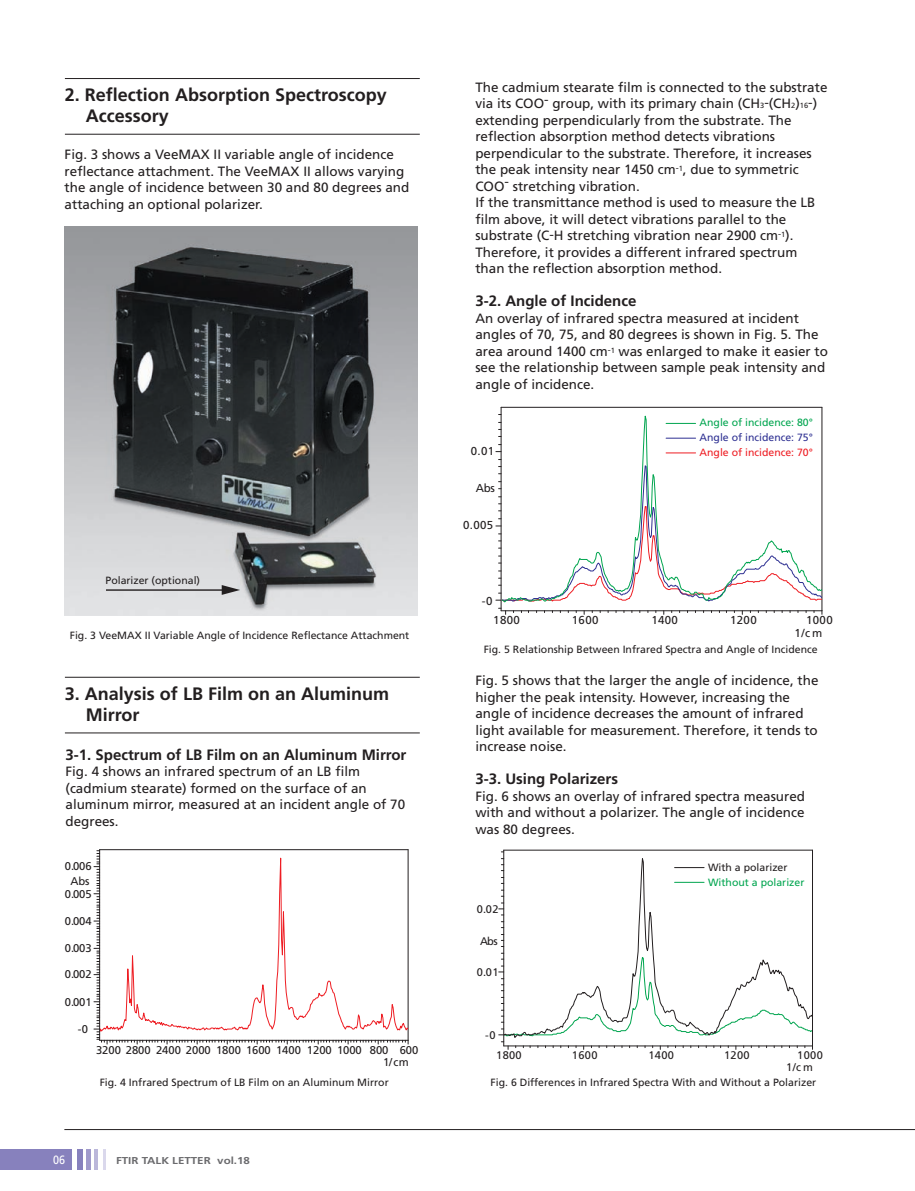
<style>
.page{position:relative;width:915px;height:1191px;background:#fff}
.page>*{position:absolute;margin:0;border:0;box-sizing:border-box;transform-origin:0 0}
.t1{font:700 18px/21px "Frutiger LT Std";color:#231f20}
.t2{font:700 15px "Frutiger LT Std";color:#231f20}
.t3{font:13.5px/16.5px "Frutiger LT Std";color:#231f20}
.t4{font:12px "Frutiger LT Std";color:#fff;scale:.9 1}
.t5{font:11.55px/12.5px "Frutiger LT Std";letter-spacing:.035em;color:#231f20}
.t6{font:11.25px/12.3px "Frutiger LT Std";color:#231f20}
.t7{font:11.1px/12px "Frutiger LT Std";letter-spacing:.03em;color:#231f20}
.t8{font:10.5px "Frutiger LT Std";color:#231f20}
.t9{font:10.5px/15px "Frutiger LT Std";color:#00a54f;text-align:justify}
.t10{font:700 10.05px "Frutiger LT Std";color:#6b6b6e;scale:1.16 1}
.s1{font-size:7.5px}
.s2{color:#2e3092}
.s3{color:#ee1d23}
.s4{color:#231f20}
</style>
<div class="page">
<hr style="left:503px;top:849px;width:309px;height:1px;background:#231f20">
<hr style="left:503px;top:850px;width:1px;height:196px;background:#231f20">
<hr style="left:811px;top:850px;width:1px;height:196px;background:#231f20">
<svg style="left:498px;top:902px;width:5px;height:13px"></svg>
<svg style="left:501px;top:877px;width:2px;height:19px"></svg>
<svg style="left:498px;top:934px;width:314px;height:115px"></svg>
<svg style="left:504px;top:858px;width:307px;height:180px"></svg>
<hr style="left:501px;top:407px;width:320px;height:1px;background:#231f20">
<hr style="left:501px;top:610px;width:320px;height:1px;background:#231f20">
<hr style="left:500px;top:407px;width:1px;height:204px;background:#231f20">
<hr style="left:821px;top:407px;width:1px;height:204px;background:#231f20">
<svg style="left:498px;top:608px;width:8px;height:6px"></svg>
<svg style="left:495px;top:459px;width:7px;height:143px"></svg>
<svg style="left:502px;top:415px;width:318px;height:188px"></svg>
<hr style="left:100px;top:849px;width:308px;height:1px;background:#231f20">
<hr style="left:99px;top:849px;width:1px;height:191px;background:#231f20">
<svg style="left:94px;top:850px;width:314px;height:194px"></svg>
<svg style="left:100px;top:857px;width:307px;height:175px"></svg>
<img style="left:64px;top:226px;width:353px;height:389px">
<hr style="left:106px;top:589px;width:120px;height:2px;background:#231f20">
<svg style="left:222px;top:585px;width:18px;height:10px"></svg>
<hr style="left:65px;top:78px;width:354px;height:1px;background:#231f20">
<hr style="left:65px;top:134px;width:354px;height:1px;background:#231f20">
<hr style="left:65px;top:677px;width:354px;height:1px;background:#231f20">
<hr style="left:65px;top:732px;width:354px;height:1px;background:#231f20">
<hr style="left:64px;top:1129px;width:850px;height:1px;background:#231f20">
<hr style="left:665px;top:423px;width:30px;height:1px;background:#00a54f">
<hr style="left:665px;top:438px;width:30px;height:1px;background:#2e3092">
<hr style="left:665px;top:452px;width:30px;height:1px;background:#ee1d23">
<svg style="left:674px;top:867px;width:29px;height:1px"></svg>
<svg style="left:674px;top:882px;width:29px;height:1px"></svg>
<div style="left:0;top:1149px;width:72px;height:20px;background:#8781bd"></div>
<div style="left:77px;top:1149px;width:6px;height:20px;background:#8781bd"></div>
<hr style="left:86px;top:1149px;width:4px;height:20px;background:#a09acb">
<hr style="left:94px;top:1149px;width:4px;height:20px;background:#bbb7da">
<hr style="left:103px;top:1149px;width:2px;height:20px;background:#dad8ec">
<p class="t1" style="left:86px;top:84px;width:302px;text-indent:-21px">2. Reflection Absorption Spectroscopy<br>Accessory</p>
<p class="t3" style="left:65px;top:146px;width:346px">Fig. 3 shows a VeeMAX II variable angle of incidence reflectance attachment. The VeeMAX II allows varying the angle of incidence between 30 and 80 degrees and attaching an optional polarizer.</p>
<p class="t8" style="left:105px;top:574px;width:96px">Polarizer (optional)</p>
<p class="t8" style="left:70px;top:629px;width:341px">Fig. 3 VeeMAX II Variable Angle of Incidence Reflectance Attachment</p>
<p class="t1" style="left:86px;top:683px;width:305px;text-indent:-21px">3. Analysis of LB Film on an Aluminum<br>Mirror</p>
<p class="t2" style="left:65px;top:745px;width:342px">3-1. Spectrum of LB Film on an Aluminum Mirror</p>
<p class="t3" style="left:65px;top:763px;width:341px">Fig. 4 shows an infrared spectrum of an LB film (cadmium stearate) formed on the surface of an aluminum mirror, measured at an incident angle of 70 degrees.</p>
<p class="t6" style="left:65px;top:859px;width:28px;line-height:14.1px;text-align:center">0.006<br>Abs</p>
<p class="t6" style="left:65px;top:887px;width:28px">0.005</p>
<p class="t6" style="left:65px;top:915px;width:28px">0.004</p>
<p class="t6" style="left:65px;top:942px;width:28px">0.003</p>
<p class="t6" style="left:65px;top:968px;width:28px">0.002</p>
<p class="t6" style="left:65px;top:995px;width:28px">0.001</p>
<p class="t6" style="left:78px;top:1022px;width:12px">-0</p>
<p class="t6" style="left:383px;top:1043px;width:37px;text-indent:-287px">3200 2800 2400 2000 1800 1600 1400 1200 1000 800 600<br>1/cm</p>
<p class="t8" style="left:100px;top:1076px;width:290px">Fig. 4 Infrared Spectrum of LB Film on an Aluminum Mirror</p>
<p class="t4" style="left:53px;top:1153px;width:15px">06</p>
<p class="t10" style="left:116px;top:1154px;width:117px">FTIR TALK LETTER vol.18</p>
<p class="t3" style="left:475px;top:79px;width:353px">The cadmium stearate film is connected to the substrate via its COO- group, with its primary chain (CH<span class="s1">3</span>-(CH<span class="s1">2</span>)<span class="s1">16</span>-) extending perpendicularly from the substrate. The reflection absorption method detects vibrations perpendicular to the substrate. Therefore, it increases the peak intensity near 1450 cm<sup>-</sup><sup>1</sup>, due to symmetric COO- stretching vibration.<br>If the transmittance method is used to measure the LB film above, it will detect vibrations parallel to the substrate (C-H stretching vibration near 2900 cm<sup>-</sup><sup>1</sup>).<br>Therefore, it provides a different infrared spectrum than the reflection absorption method.</p>
<p class="t2" style="left:475px;top:292px;width:162px">3-2. Angle of Incidence</p>
<p class="t3" style="left:475px;top:310px;width:354px">An overlay of infrared spectra measured at incident angles of 70, 75, and 80 degrees is shown in Fig. 5. The area around 1400 cm<sup>-</sup><sup>1</sup> was enlarged to make it easier to see the relationship between sample peak intensity and angle of incidence.</p>
<p class="t5" style="left:470px;top:445px;width:25px">0.01</p>
<p class="t5" style="left:476px;top:481px;width:21px">Abs</p>
<p class="t5" style="left:463px;top:519px;width:32px">0.005</p>
<p class="t5" style="left:481px;top:594px;width:12px">-0</p>
<p class="t9" style="left:699px;top:415px;width:115px">Angle of incidence: 80° <span class="s2">Angle of incidence: 75° </span><span class="s3">Angle of incidence: 70°</span></p>
<p class="t5" style="left:493px;top:614px;width:28px">1800</p>
<p class="t5" style="left:571px;top:614px;width:28px">1600</p>
<p class="t5" style="left:651px;top:614px;width:28px">1400</p>
<p class="t5" style="left:729px;top:614px;width:28px">1200</p>
<p class="t5" style="left:794px;top:614px;width:40px;text-indent:12px">1000<br>1/c m</p>
<p class="t8" style="left:483px;top:643px;width:335px">Fig. 5 Relationship Between Infrared Spectra and Angle of Incidence</p>
<p class="t3" style="left:475px;top:672px;width:344px">Fig. 5 shows that the larger the angle of incidence, the higher the peak intensity. However, increasing the angle of incidence decreases the amount of infrared light available for measurement. Therefore, it tends to increase noise.</p>
<p class="t2" style="left:475px;top:770px;width:144px">3-3. Using Polarizers</p>
<p class="t3" style="left:475px;top:787px;width:331px;text-align:justify">Fig. 6 shows an overlay of infrared spectra measured with and without a polarizer. The angle of incidence was 80 degrees.</p>
<p class="t7" style="left:476px;top:903px;width:23px">0.02</p>
<p class="t7" style="left:480px;top:935px;width:19px">Abs</p>
<p class="t7" style="left:476px;top:966px;width:23px">0.01</p>
<p class="t7" style="left:485px;top:1029px;width:12px">-0</p>
<p class="t9" style="left:707px;top:859px;width:98px"><span class="s4">With a polarizer<br></span>Without a polarizer</p>
<p class="t7" style="left:496px;top:1049px;width:27px">1800</p>
<p class="t7" style="left:571px;top:1049px;width:27px">1600</p>
<p class="t7" style="left:648px;top:1049px;width:27px">1400</p>
<p class="t7" style="left:723px;top:1049px;width:27px">1200</p>
<p class="t7" style="left:785px;top:1049px;width:38px;text-indent:11px">1000<br>1/c m</p>
<p class="t8" style="left:490px;top:1076px;width:327px">Fig. 6 Differences in Infrared Spectra With and Without a Polarizer</p>
</div>
